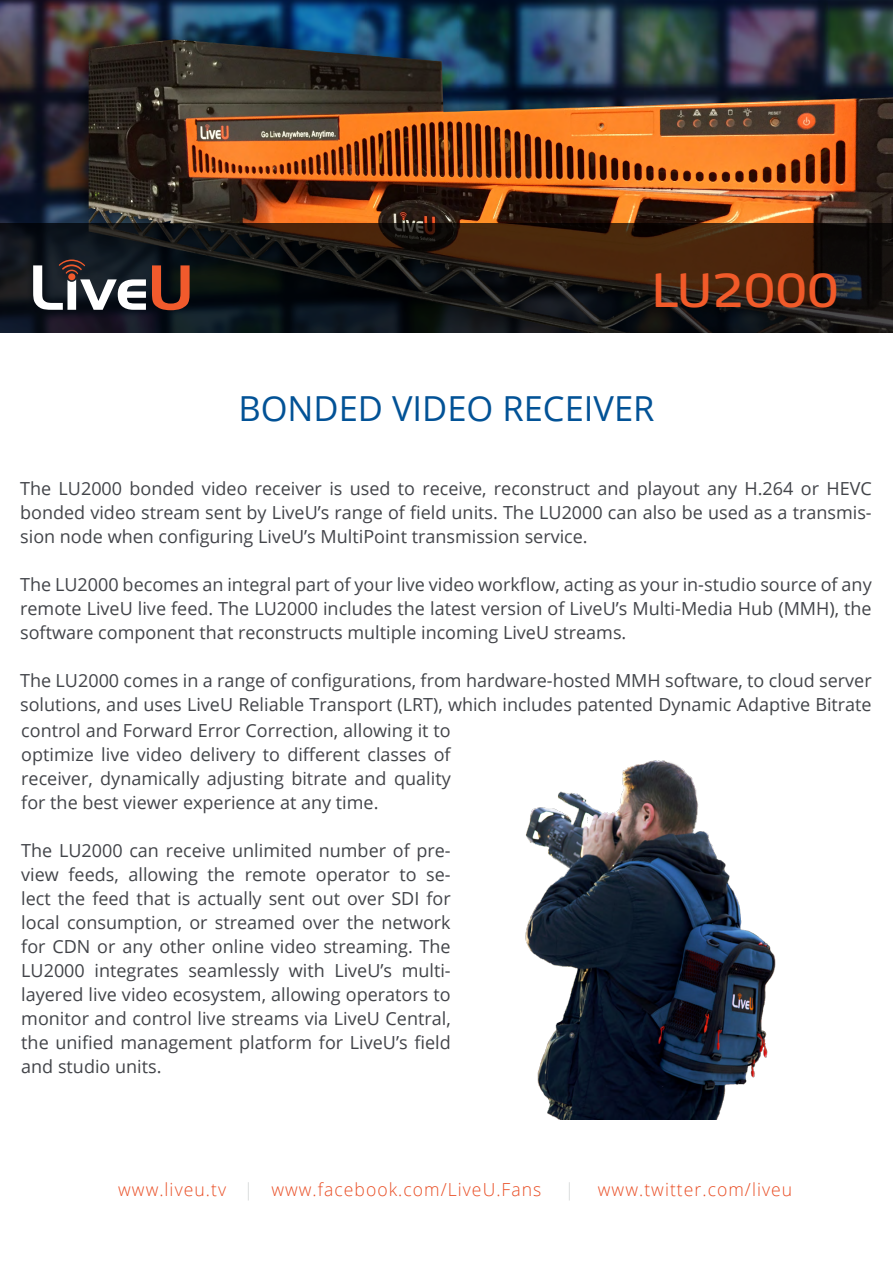
<style>
.page{position:relative;width:893px;height:1263px;background:#fff}
.page>*{position:absolute;margin:0;border:0;box-sizing:border-box;transform-origin:0 0}
.t1{font:45px "Max TF";color:#f15a29}
.t2{font:34.5px "Open Sans";color:#025296}
.t3{font:18px/24px "Open Sans";color:#424449;text-align:justify}
.t4{font:300 18px "Open Sans";letter-spacing:.06em;color:#e94e25}
.t5{font:300 18px "Open Sans";color:#d1d3d4}
</style>
<div class="page">
<img style="left:0;top:0;width:893px;height:223px">
<svg style="left:0;top:223px;width:893px;height:109px;background:#1f1813"></svg>
<svg style="left:152px;top:265px;width:38px;height:45px;background:#7e341e"></svg>
<svg style="left:33px;top:259px;width:113px;height:51px"></svg>
<img style="left:525px;top:760px;width:251px;height:360px">
<h1 class="t1" style="left:652px;top:263px;width:188px">LU2000</h1>
<h2 class="t2" style="left:238px;top:385px;width:418px">BONDED VIDEO RECEIVER</h2>
<p class="t3" style="left:20px;top:476px;width:853px">The LU2000 bonded video receiver is used to receive, reconstruct and playout any H.264 or HEVC</p>
<p class="t3" style="left:20px;top:524px;width:569px">sion node when configuring LiveU s’ MultiPoint transmission service.</p>
<p class="t3" style="left:20px;top:500px;width:853px">bonded video stream sent by LiveU s’ range of field units. The LU2000 can also be used as a transmis-</p>
<p class="t3" style="left:20px;top:572px;width:853px">The LU2000 becomes an integral part of your live video workflow, acting as your in-studio source of any remote LiveU live feed. The LU2000 includes the latest version of LiveU s’ Multi-Media Hub (MMH ,) the software component that reconstructs multiple incoming LiveU streams.</p>
<p class="t3" style="left:20px;top:668px;width:853px;text-align:left">The LU2000 comes in a range of configurations, from hardware-hosted MMH software to, cloud server solutions, and uses LiveU Reliable Transport (LRT ,) which includes patented Dynamic Adaptive Bitrate control and Forward Error Correction, allowing it to<br>optimize live video delivery to different classes of<br>receiver, dynamically adjusting bitrate and quality<br>for the best viewer experience at any time.</p>
<p class="t3" style="left:21px;top:838px;width:431px">The LU2000 can receive unlimited number of pre-</p>
<p class="t3" style="left:21px;top:862px;width:39px">view</p>
<p class="t3" style="left:69px;top:862px;width:52px">feeds,</p>
<p class="t3" style="left:128px;top:862px;width:71px">allowing</p>
<p class="t3" style="left:208px;top:862px;width:29px">the</p>
<p class="t3" style="left:245px;top:862px;width:63px">remote</p>
<p class="t3" style="left:316px;top:862px;width:75px">operator</p>
<p class="t3" style="left:399px;top:862px;width:19px">to</p>
<p class="t3" style="left:426px;top:862px;width:26px">se-</p>
<p class="t3" style="left:21px;top:886px;width:431px">lect the feed that is actually sent out over SDI for</p>
<p class="t3" style="left:21px;top:910px;width:431px">local consumption, or streamed over the network for CDN or any other online video streaming. The</p>
<p class="t3" style="left:21px;top:982px;width:431px">layered live video ecosystem, allowing operators to</p>
<p class="t3" style="left:188px;top:958px;width:92px">seamlessly</p>
<p class="t3" style="left:289px;top:958px;width:37px">with</p>
<p class="t3" style="left:402px;top:958px;width:51px">multi-</p>
<p class="t3" style="left:94px;top:958px;width:86px">integrates</p>
<p class="t3" style="left:334px;top:958px;width:59px">LiveU s’</p>
<p class="t3" style="left:21px;top:958px;width:65px">LU2000</p>
<p class="t3" style="left:21px;top:1006px;width:431px">monitor and control live streams via LiveU Central, the unified management platform for LiveU s’ field and studio units.</p>
<p class="t4" style="left:118px;top:1177px;width:109px">www.liveu.tv</p>
<p class="t5" style="left:244px;top:1177px;width:11px">|</p>
<p class="t4" style="left:271px;top:1177px;width:271px">www.facebook.com/LiveU.Fans</p>
<p class="t5" style="left:565px;top:1177px;width:11px">|</p>
<p class="t4" style="left:598px;top:1177px;width:196px">www.twitter.com/liveu</p>
</div>
